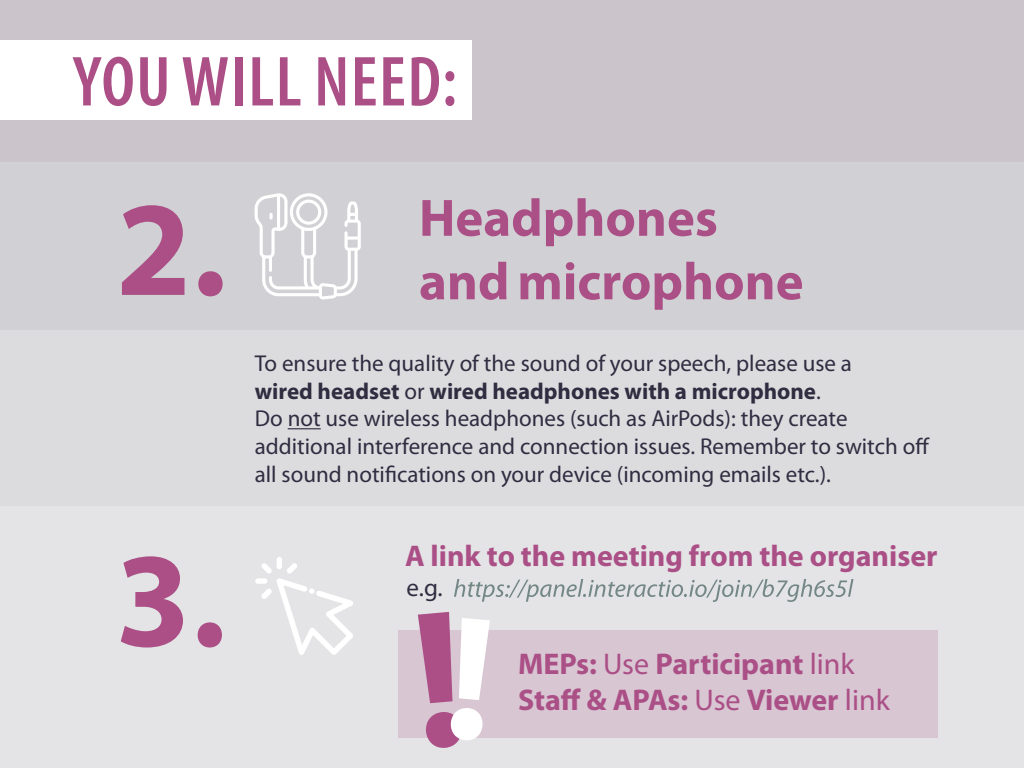
<style>
.page{position:relative;width:1024px;height:768px;background:#d1d1d5}
.page>*{position:absolute;margin:0;border:0;box-sizing:border-box;transform-origin:0 0}
.t1{font:700 135.7px "Myriad Pro";color:#ab4f86}
.t2{font:600 condensed 71.5px "Myriad Pro";letter-spacing:.02em;color:#ab4f86}
.t3{font:700 52.9px/63.5px "Myriad Pro";color:#ab4f87}
.t4{font:700 30px/36px "Myriad Pro";color:#ab4f87}
.t5{font:25px "Myriad Pro";color:#302d41}
.t6{font:23px/27.6px "Myriad Pro";color:#302d41}
.s1{font-weight:700}
.s2{font-weight:400}
</style>
<div class="page">
<div style="left:0;top:0;width:1024px;height:162px;background:#cbc4ca"></div>
<div style="left:0;top:330px;width:1024px;height:438px;background:#dcdcdf"></div>
<div style="left:0;top:506px;width:1024px;height:262px;background:#e4e4e6"></div>
<div style="left:0;top:40px;width:471px;height:80px;background:#fff"></div>
<svg style="left:255px;top:193px;width:106px;height:106px"></svg>
<div style="left:277px;top:557px;width:5px;height:12px;border:2px solid #fff;border-radius:2px"></div>
<div style="left:255px;top:578px;width:12px;height:6px;border:2px solid #fff;border-radius:2px"></div>
<svg style="left:260px;top:561px;width:93px;height:94px"></svg>
<div style="left:399px;top:630px;width:539px;height:108px;background:#d8c6d3"></div>
<svg style="left:454px;top:579px;width:400px;height:23px"></svg>
<hr style="left:288px;top:428px;width:33px;height:1px;background:#302d41">
<h2 class="t2" style="left:73px;top:43px;width:386px">YOU WILL NEED:</h2>
<h1 class="t1" style="left:116px;top:161px;width:112px">2.</h1>
<h1 class="t1" style="left:116px;top:512px;width:112px">3.</h1>
<h3 class="t3" style="left:419px;top:184px;width:386px">Headphones and microphone</h3>
<p class="t6" style="left:255px;top:349px;width:676px">To ensure the quality of the sound of your speech, please use a<br><span class="s1">wired headset</span> or <span class="s1">wired headphones with a microphone</span>.<br>Do not use wireless headphones (such as AirPods): they create additional interference and connection issues. Remember to switch off all sound notifications on your device (incoming emails etc.).</p>
<h3 class="t4" style="left:405px;top:537px;width:534px">A link to the meeting from the organiser</h3>
<p class="t5" style="left:407px;top:572px;width:38px">e.g.</p>
<h3 class="t4" style="left:518px;top:645px;width:373px">MEPs: <span class="s2">Use</span> Participant <span class="s2">link<br></span>Staff &amp; APAs: <span class="s2">Use</span> Viewer <span class="s2">link</span></h3>
</div>
